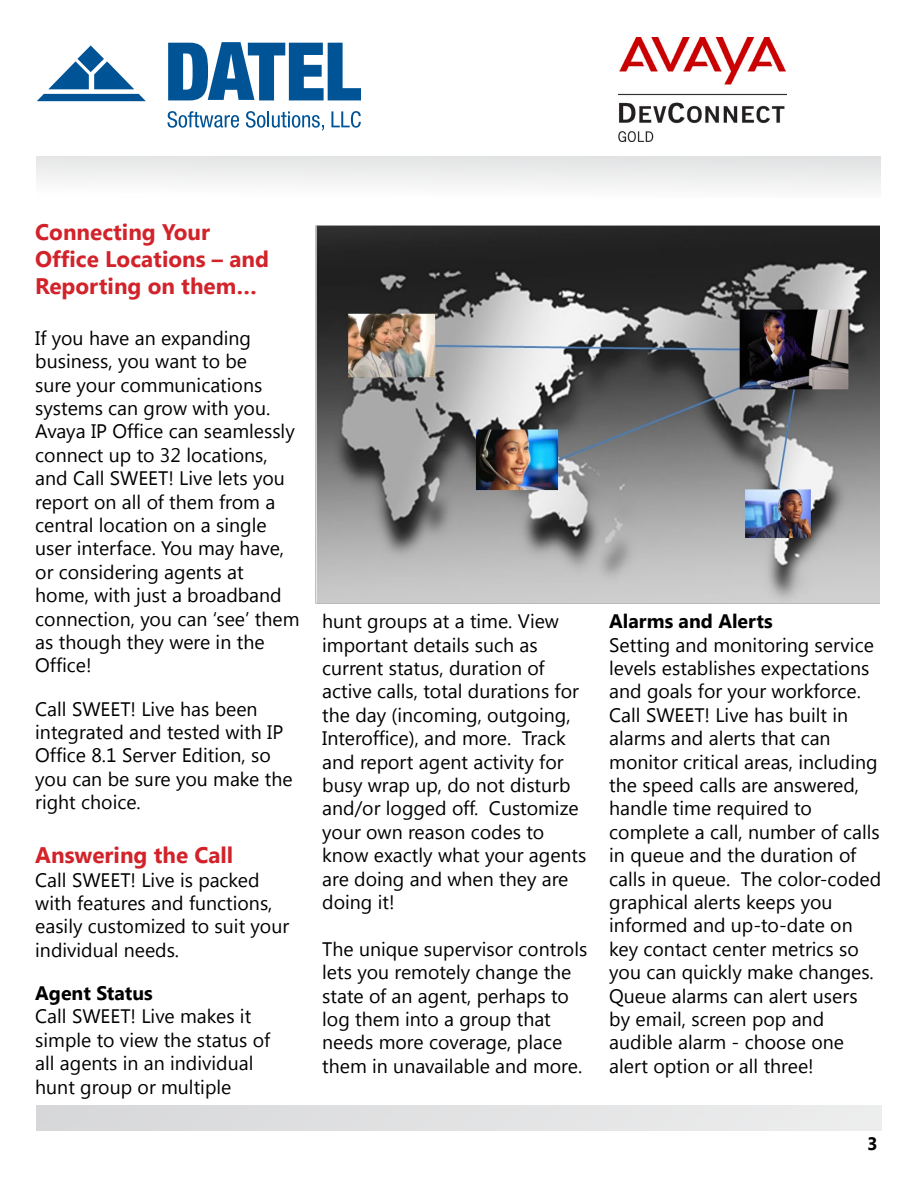
<style>
.page{position:relative;width:918px;height:1188px;background:#fff}
.page>*{position:absolute;margin:0;border:0;box-sizing:border-box;transform-origin:0 0}
.t1{font:700 22.5px/27px "Segoe UI";color:#d2232a}
.t2{font:19.5px/23.4px "Segoe UI";color:#000}
.t3{font:700 19.5px "Segoe UI";color:#000}
.t4{font:700 18px "Segoe UI";color:#000}
</style>
<div class="page">
<div style="left:37px;top:157px;width:844px;height:41px;background:linear-gradient(to right,#f3f3f4,#edeeee)"></div>
<svg style="left:36px;top:1105px;width:846px;height:26px;background:#e1e2e3"></svg>
<img style="left:316px;top:225px;width:564px;height:378px">
<img style="left:619px;top:37px;width:168px;height:105px">
<svg style="left:168px;top:42px;width:193px;height:58px"></svg>
<svg style="left:168px;top:111px;width:71px;height:17px"></svg>
<svg style="left:246px;top:111px;width:78px;height:20px"></svg>
<svg style="left:331px;top:111px;width:30px;height:17px"></svg>
<svg style="left:37px;top:45px;width:109px;height:56px"></svg>
<p class="t1" style="left:35px;top:218px;width:235px">Connecting Your<br>Office Locations – and<br>Reporting on them…</p>
<p class="t2" style="left:35px;top:325px;width:266px">If you have an expanding business, you want to be<br>sure your communications systems can grow with you.<br>Avaya IP Office can seamlessly connect up to 32 locations, and Call SWEET! Live lets you report on all of them from a central location on a single user interface. You may have, or considering agents at home, with just a broadband connection, you can ‘see’ them as though they were in the<br>Office!</p>
<p class="t2" style="left:35px;top:696px;width:259px">Call SWEET! Live has been integrated and tested with IP<br>Office 8.1 Server Edition, so you can be sure you make the right choice.</p>
<p class="t1" style="left:35px;top:841px;width:200px">Answering the Call</p>
<p class="t2" style="left:35px;top:867px;width:255px">Call SWEET! Live is packed with features and functions, easily customized to suit your individual needs.</p>
<p class="t3" style="left:35px;top:979px;width:119px">Agent Status</p>
<p class="t2" style="left:35px;top:1004px;width:236px">Call SWEET! Live makes it simple to view the status of all agents in an individual hunt group or multiple</p>
<p class="t2" style="left:322px;top:609px;width:266px">hunt groups at a time. View important details such as current status, duration of active calls, total durations for the day (incoming, outgoing,<br>Interoffice), and more. Track and report agent activity for busy wrap up, do not disturb and/or logged off. Customize your own reason codes to know exactly what your agents are doing and when they are doing it!</p>
<p class="t2" style="left:322px;top:936px;width:267px">The unique supervisor controls lets you remotely change the state of an agent, perhaps to log them into a group that needs more coverage, place them in unavailable and more.</p>
<p class="t3" style="left:609px;top:607px;width:165px">Alarms and Alerts</p>
<p class="t2" style="left:609px;top:632px;width:274px">Setting and monitoring service levels establishes expectations and goals for your workforce.<br>Call SWEET! Live has built in alarms and alerts that can monitor critical areas, including the speed calls are answered, handle time required to complete a call, number of calls in queue and the duration of calls in queue. The color-coded graphical alerts keeps you informed and up-to-date on key contact center metrics so you can quickly make changes.<br>Queue alarms can alert users by email, screen pop and audible alarm - choose one alert option or all three!</p>
<p class="t4" style="left:867px;top:1131px;width:12px">3</p>
</div>
